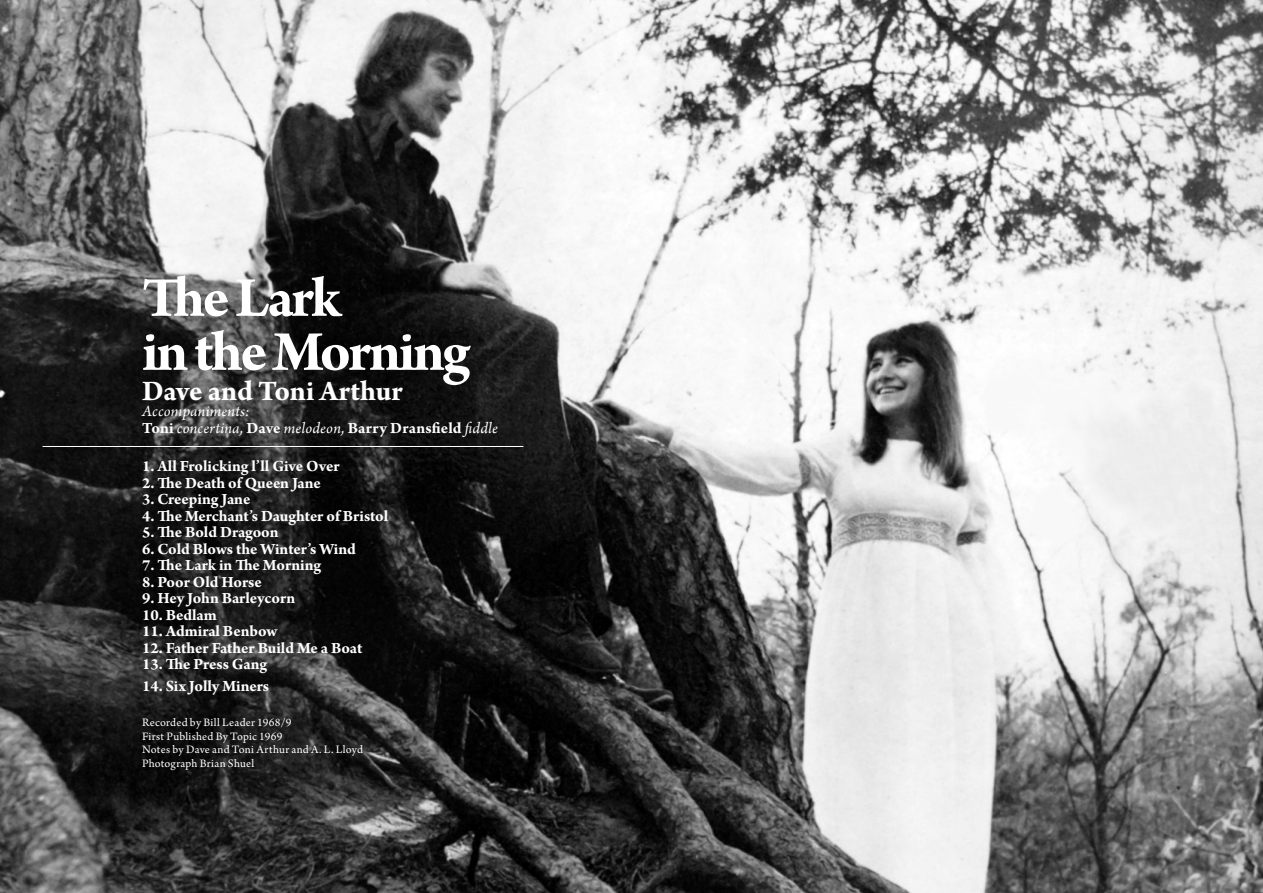
<style>
.page{position:relative;width:1263px;height:893px;background:#fff}
.page>*{position:absolute;margin:0;border:0;box-sizing:border-box;transform-origin:0 0}
.t1{font:700 60px/54px "Arno Pro";letter-spacing:-.04em;color:#fff}
.t2{font:700 30px "Arno Pro";letter-spacing:-.005em;color:#fff}
.t3{font:700 16.5px "Arno Pro";letter-spacing:-.005em;color:#fff}
.t4{font:italic 16.5px "Arno Pro";letter-spacing:.01em;color:#fff}
.t5{font:12px "Arno Pro";letter-spacing:.015em;color:#fff}
.s1{font-weight:700;font-style:normal}
</style>
<div class="page">
<img style="left:0;top:0;width:1263px;height:893px">
<hr style="left:43px;top:446px;width:480px;height:1px;background:#fff">
<p class="t1" style="left:142px;top:274px;width:330px">The Lark<br>in the Morning</p>
<p class="t2" style="left:142px;top:373px;width:262px">Dave and Toni Arthur</p>
<p class="t4" style="left:142px;top:402px;width:109px">Accompaniments:</p>
<p class="t4" style="left:142px;top:418px;width:357px"><span class="s1">Toni</span> concertina, <span class="s1">Dave</span> melodeon, <span class="s1">Barry Dransfield</span> fiddle</p>
<p class="t3" style="left:142px;top:457px;width:199px">1. All Frolicking l’ll Give Over</p>
<p class="t3" style="left:142px;top:473px;width:180px">2. The Death of Queen Jane</p>
<p class="t3" style="left:142px;top:490px;width:110px">3. Creeping Jane</p>
<p class="t3" style="left:142px;top:506px;width:248px">4. The Merchant’s Daughter of Bristol</p>
<p class="t3" style="left:142px;top:523px;width:138px">5. The Bold Dragoon</p>
<p class="t3" style="left:142px;top:539px;width:215px">6. Cold Blows the Winter’s Wind</p>
<p class="t3" style="left:142px;top:556px;width:181px">7. The Lark in The Morning</p>
<p class="t3" style="left:142px;top:572px;width:121px">8. Poor Old Horse</p>
<p class="t3" style="left:142px;top:589px;width:155px">9. Hey John Barleycorn</p>
<p class="t3" style="left:142px;top:605px;width:76px">10. Bedlam</p>
<p class="t3" style="left:142px;top:622px;width:137px">11. Admiral Benbow</p>
<p class="t3" style="left:142px;top:638px;width:222px">12. Father Father Build Me a Boat</p>
<p class="t3" style="left:142px;top:655px;width:127px">13. The Press Gang</p>
<p class="t3" style="left:142px;top:676px;width:129px">14. Six Jolly Miners</p>
<p class="t5" style="left:142px;top:716px;width:151px">Recorded by Bill Leader 1968/9</p>
<p class="t5" style="left:142px;top:729px;width:142px">First Published By Topic 1969</p>
<p class="t5" style="left:142px;top:743px;width:223px">Notes by Dave and Toni Arthur and A. L. Lloyd</p>
<p class="t5" style="left:142px;top:756px;width:114px">Photograph Brian Shuel</p>
</div>
